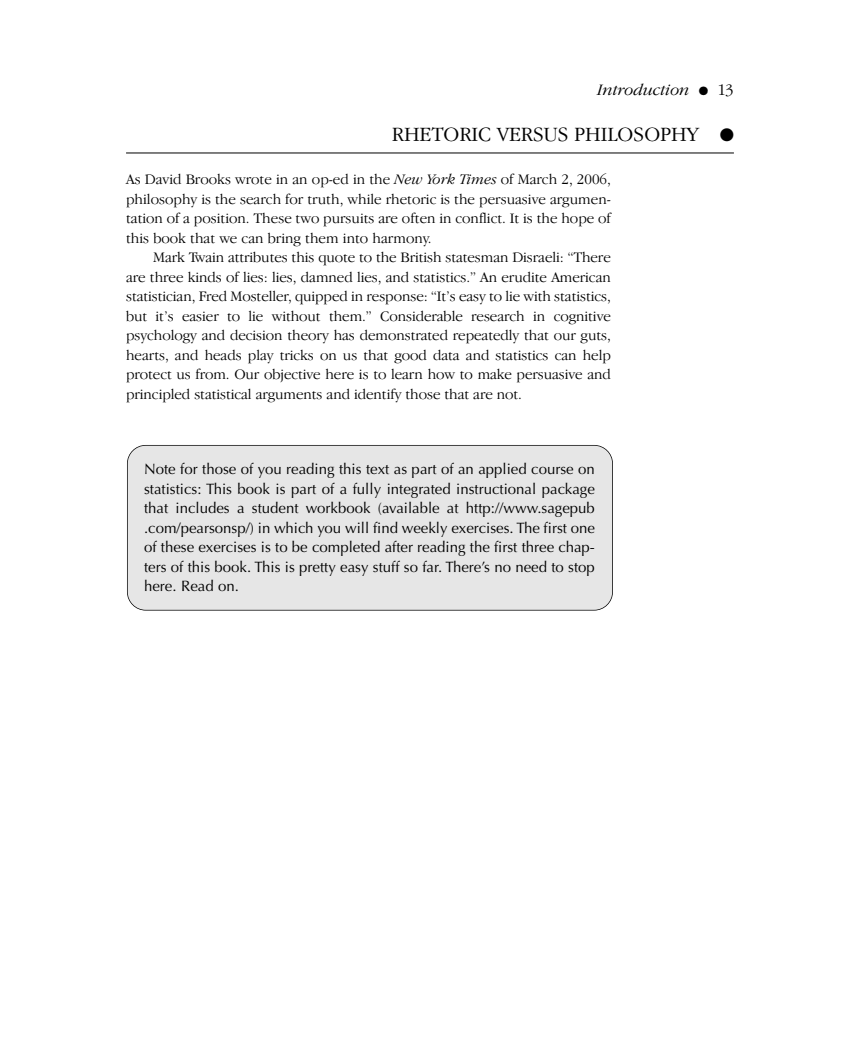
<style>
.page{position:relative;width:851px;height:1040px;background:#fff}
.page>*{position:absolute;margin:0;border:0;box-sizing:border-box;transform-origin:0 0}
.t1{font:300 21px "Garamond IT Cby BT";color:#000}
.t2{font:italic 300 16.5px "Garamond IT Cby BT";color:#000}
.t3{font:300 15px "Garamond IT Cby BT";letter-spacing:-.005em;color:#000}
.t4{font:15px/19.5px "Optima";color:#000;text-align:justify}
.s1{font-style:normal;color:#fff}
.s2{font-style:normal}
.s3{font-style:italic}
</style>
<div class="page">
<hr style="left:126px;top:153px;width:608px;height:1px;background:#000">
<div style="left:128px;top:446px;width:484px;height:164px;background:#e6e6e6;border-radius:18px"></div>
<div style="left:127px;top:445px;width:486px;height:165px;border:2px solid #000;border-radius:19px"></div>
<p class="t2" style="left:597px;top:84px;width:138px">Introduction<span class="s1">–</span>●<span class="s1">–</span><span class="s2">13</span></p>
<p class="t1" style="left:392px;top:126px;width:343px">RHETORIC VERSUS PHILOSOPHY ●</p>
<p class="t3" style="left:126px;top:174px;width:486px">As David Brooks wrote in an op-ed in the <span class="s3">New York Times</span> of March 2, 2006,</p>
<p class="t3" style="left:126px;top:193px;width:486px">philosophy is the search for truth, while rhetoric is the persuasive argumen-</p>
<p class="t3" style="left:126px;top:213px;width:486px">tation of a position. These two pursuits are often in conflict. It is the hope of</p>
<p class="t3" style="left:126px;top:232px;width:307px">this book that we can bring them into harmony.</p>
<p class="t3" style="left:153px;top:252px;width:459px">Mark Twain attributes this quote to the British statesman Disraeli: “There</p>
<p class="t3" style="left:126px;top:271px;width:486px">are three kinds of lies: lies, damned lies, and statistics.” An erudite American</p>
<p class="t3" style="left:126px;top:291px;width:486px">statistician, Fred Mosteller, quipped in response: “It’s easy to lie with statistics,</p>
<p class="t3" style="left:126px;top:310px;width:486px">but it’s easier to lie without them.” Considerable research in cognitive</p>
<p class="t3" style="left:126px;top:330px;width:486px">psychology and decision theory has demonstrated repeatedly that our guts,</p>
<p class="t3" style="left:126px;top:349px;width:486px">hearts, and heads play tricks on us that good data and statistics can help</p>
<p class="t3" style="left:126px;top:369px;width:486px">protect us from. Our objective here is to learn how to make persuasive and</p>
<p class="t3" style="left:126px;top:388px;width:397px">principled statistical arguments and identify those that are not.</p>
<p class="t4" style="left:144px;top:461px;width:452px">Note for those of you reading this text as part of an applied course on statistics: This book is part of a fully integrated instructional package that includes a student workbook (available at http://www.sagepub .com/pearsonsp/) in which you will find weekly exercises. The first one of these exercises is to be completed after reading the first three chap&shy;ters of this book. This is pretty easy stuff so far. There’s no need to stop here. Read on.</p>
</div>
